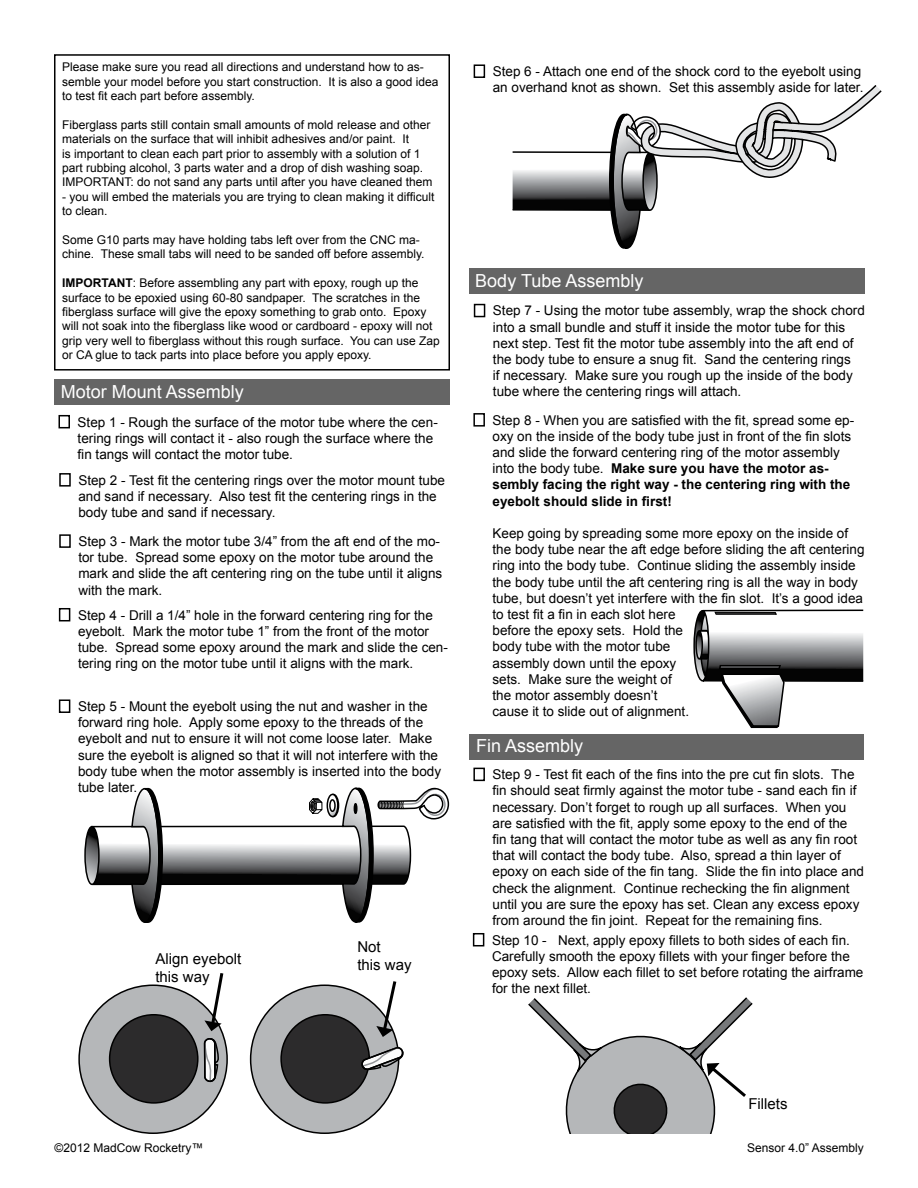
<style>
.page{position:relative;width:918px;height:1188px;background:#fff}
.page>*{position:absolute;margin:0;border:0;box-sizing:border-box;transform-origin:0 0}
.t1{font:18px "Arial";color:#fff}
.t2{font:15px/18px "Arial";color:#000}
.t3{font:13.5px/16.2px "Arial";color:#000}
.t4{font:12px/14.4px "Arial";color:#000}
.s1{font-weight:700}
</style>
<div class="page">
<svg style="left:528px;top:997px;width:225px;height:137px"></svg>
<div style="left:54px;top:379px;width:396px;height:26px;background:#656565"></div>
<svg style="left:512px;top:85px;width:369px;height:164px"></svg>
<div style="left:58px;top:415px;width:12px;height:13px;border:2px solid #000"></div>
<div style="left:59px;top:473px;width:12px;height:14px;border:2px solid #000"></div>
<div style="left:59px;top:608px;width:11px;height:13px;border:2px solid #000"></div>
<div style="left:59px;top:534px;width:12px;height:14px;border:2px solid #000"></div>
<div style="left:474px;top:64px;width:11px;height:14px;border:2px solid #000"></div>
<div style="left:59px;top:699px;width:11px;height:14px;border:2px solid #000"></div>
<div style="left:84px;top:826px;width:16px;height:59px;border:2px solid #000;border-radius:50%"></div>
<svg style="left:85px;top:787px;width:365px;height:136px"></svg>
<div style="left:54px;top:54px;width:396px;height:317px;border:2px solid #000"></div>
<div style="left:79px;top:985px;width:148px;height:148px;background:#b5b7b9;border-radius:50%"></div>
<div style="left:110px;top:1015px;width:88px;height:88px;background:#2c2b2c;border-radius:50%"></div>
<div style="left:109px;top:1014px;width:90px;height:90px;border:2px solid #000;border-radius:50%"></div>
<svg style="left:203px;top:1038px;width:16px;height:45px"></svg>
<div style="left:251px;top:985px;width:148px;height:148px;background:#b5b7b9;border-radius:50%"></div>
<div style="left:281px;top:1015px;width:88px;height:88px;background:#2c2b2c;border-radius:50%"></div>
<div style="left:280px;top:1014px;width:90px;height:90px;border:2px solid #000;border-radius:50%"></div>
<svg style="left:361px;top:1046px;width:43px;height:24px"></svg>
<svg style="left:204px;top:973px;width:20px;height:58px"></svg>
<svg style="left:376px;top:981px;width:21px;height:56px"></svg>
<div style="left:693px;top:610px;width:19px;height:72px;border:2px solid #000;border-radius:50%"></div>
<svg style="left:694px;top:609px;width:170px;height:120px"></svg>
<div style="left:469px;top:268px;width:396px;height:26px;background:#656565"></div>
<div style="left:473px;top:413px;width:12px;height:14px;border:2px solid #000"></div>
<div style="left:474px;top:304px;width:11px;height:13px;border:2px solid #000"></div>
<div style="left:469px;top:734px;width:395px;height:25px;background:#656565"></div>
<div style="left:473px;top:768px;width:12px;height:13px;border:2px solid #000"></div>
<div style="left:473px;top:933px;width:11px;height:13px;border:2px solid #000"></div>
<p class="t4" style="left:62px;top:60px;width:378px">Please make sure you read all directions and understand how to as&shy;semble your model before you start construction. It is also a good idea to test fit each part before assembly.</p>
<p class="t4" style="left:62px;top:118px;width:372px">Fiberglass parts still contain small amounts of mold release and other materials on the surface that will inhibit adhesives and/or paint. It<br>is important to clean each part prior to assembly with a solution of 1 part rubbing alcohol, 3 parts water and a drop of dish washing soap.<br>IMPORTANT: do not sand any parts until after you have cleaned them</p>
<p class="t4" style="left:62px;top:190px;width:374px">- you will embed the materials you are trying to clean making it difficult to clean.</p>
<p class="t4" style="left:62px;top:233px;width:364px">Some G10 parts may have holding tabs left over from the CNC ma&shy;chine. These small tabs will need to be sanded off before assembly.</p>
<p class="t4" style="left:62px;top:276px;width:379px"><span class="s1">IMPORTANT</span>: Before assembling any part with epoxy, rough up the surface to be epoxied using 60-80 sandpaper. The scratches in the fiberglass surface will give the epoxy something to grab onto. Epoxy will not soak into the fiberglass like wood or cardboard - epoxy will not grip very well to fiberglass without this rough surface. You can use Zap or CA glue to tack parts into place before you apply epoxy.</p>
<h1 class="t1" style="left:61px;top:380px;width:185px">Motor Mount Assembly</h1>
<p class="t3" style="left:78px;top:414px;width:362px">Step 1 - Rough the surface of the motor tube where the cen&shy;tering rings will contact it - also rough the surface where the fin tangs will contact the motor tube.</p>
<p class="t3" style="left:78px;top:472px;width:368px">Step 2 - Test fit the centering rings over the motor mount tube and sand if necessary. Also test fit the centering rings in the body tube and sand if necessary.</p>
<p class="t3" style="left:78px;top:533px;width:365px">Step 3 - Mark the motor tube 3/4” from the aft end of the mo&shy;tor tube. Spread some epoxy on the motor tube around the mark and slide the aft centering ring on the tube until it aligns with the mark.</p>
<p class="t3" style="left:78px;top:607px;width:371px">Step 4 - Drill a 1/4” hole in the forward centering ring for the eyebolt. Mark the motor tube 1” from the front of the motor tube. Spread some epoxy around the mark and slide the cen&shy;tering ring on the motor tube until it aligns with the mark.</p>
<p class="t3" style="left:78px;top:698px;width:365px">Step 5 - Mount the eyebolt using the nut and washer in the forward ring hole. Apply some epoxy to the threads of the eyebolt and nut to ensure it will not come loose later. Make sure the eyebolt is aligned so that it will not interfere with the body tube when the motor assembly is inserted into the body tube later.</p>
<p class="t2" style="left:155px;top:950px;width:87px">Align eyebolt this way</p>
<p class="t2" style="left:357px;top:938px;width:56px">Not<br>this way</p>
<p class="t3" style="left:493px;top:63px;width:372px">Step 6 - Attach one end of the shock cord to the eyebolt using an overhand knot as shown. Set this assembly aside for later.</p>
<h1 class="t1" style="left:475px;top:269px;width:170px">Body Tube Assembly</h1>
<p class="t3" style="left:493px;top:303px;width:373px">Step 7 - Using the motor tube assembly, wrap the shock chord into a small bundle and stuff it inside the motor tube for this next step. Test fit the motor tube assembly into the aft end of the body tube to ensure a snug fit. Sand the centering rings<br>if necessary. Make sure you rough up the inside of the body tube where the centering rings will attach.</p>
<p class="t3" style="left:493px;top:412px;width:363px">Step 8 - When you are satisfied with the fit, spread some ep&shy;oxy on the inside of the body tube just in front of the fin slots and slide the forward centering ring of the motor assembly into the body tube. <span class="s1">Make sure you have the motor as&shy;sembly facing the right way - the centering ring with the eyebolt should slide in first!</span></p>
<p class="t3" style="left:493px;top:525px;width:373px">Keep going by spreading some more epoxy on the inside of the body tube near the aft edge before sliding the aft centering ring into the body tube. Continue sliding the assembly inside the body tube until the aft centering ring is all the way in body tube, but doesn’t yet interfere with the fin slot. It’s a good idea to test fit a fin in each slot here<br>before the epoxy sets. Hold the<br>body tube with the motor tube<br>assembly down until the epoxy<br>sets. Make sure the weight of<br>the motor assembly doesn’t<br>cause it to slide out of alignment.</p>
<h1 class="t1" style="left:476px;top:734px;width:109px">Fin Assembly</h1>
<p class="t3" style="left:493px;top:767px;width:373px">Step 9 - Test fit each of the fins into the pre cut fin slots. The fin should seat firmly against the motor tube - sand each fin if necessary. Don’t forget to rough up all surfaces. When you are satisfied with the fit, apply some epoxy to the end of the fin tang that will contact the motor tube as well as any fin root that will contact the body tube. Also, spread a thin layer of epoxy on each side of the fin tang. Slide the fin into place and check the alignment. Continue rechecking the fin alignment until you are sure the epoxy has set. Clean any excess epoxy from around the fin joint. Repeat for the remaining fins.</p>
<p class="t3" style="left:492px;top:932px;width:373px">Step 10 - Next, apply epoxy fillets to both sides of each fin.<br>Carefully smooth the epoxy fillets with your finger before the epoxy sets. Allow each fillet to set before rotating the airframe for the next fillet.</p>
<p class="t2" style="left:748px;top:1095px;width:41px">Fillets</p>
<p class="t4" style="left:55px;top:1140px;width:150px">©2012 MadCow Rocketry™</p>
<p class="t4" style="left:747px;top:1140px;width:118px">Sensor 4.0” Assembly</p>
</div>
